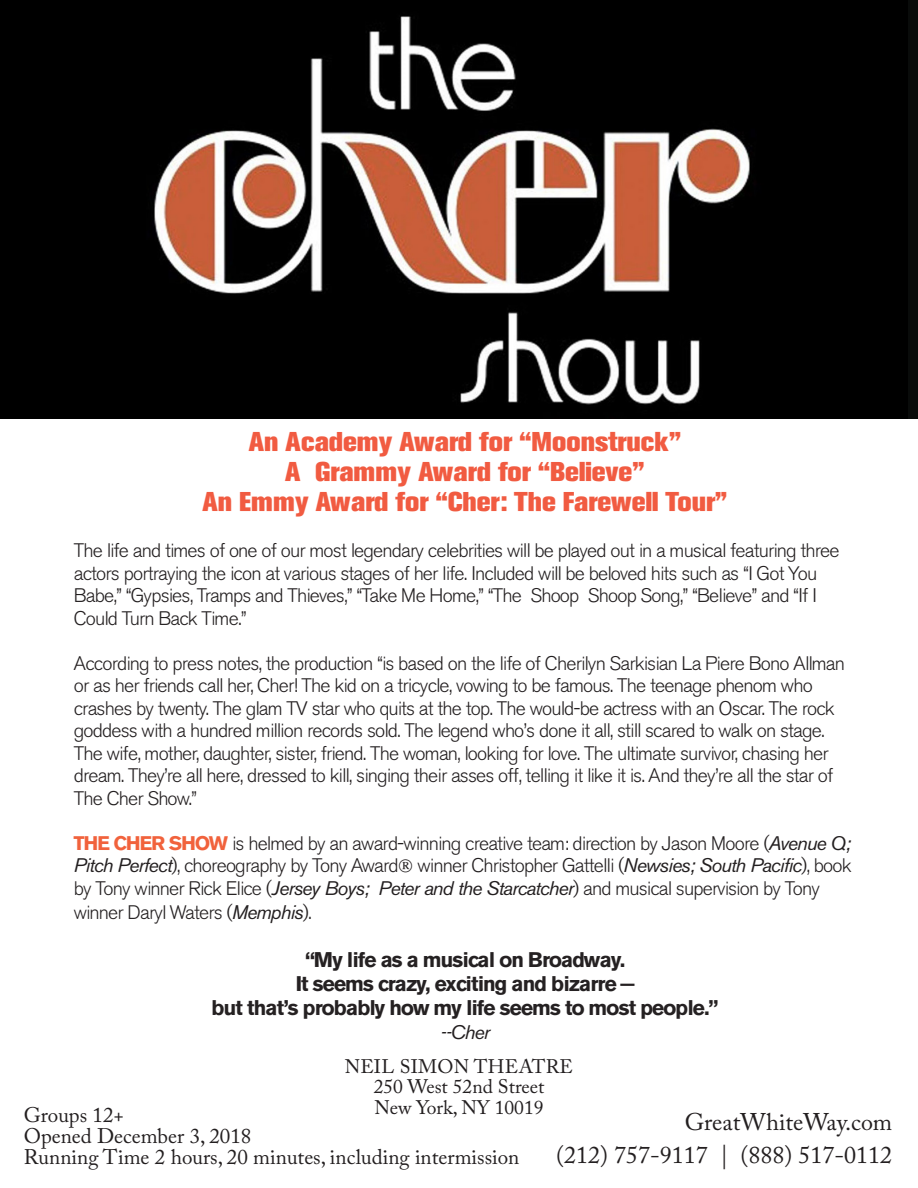
<style>
.page{position:relative;width:918px;height:1188px;background:#fff}
.page>*{position:absolute;margin:0;border:0;box-sizing:border-box;transform-origin:0 0}
.t1{font:700 27px "Akzelerat Xtra";letter-spacing:-.025em;color:#f15b41}
.t2{font:24px "Adobe Caslon Pro";color:#231f20}
.t3{font:700 21px "Akzelerat";letter-spacing:-.025em;color:#252122}
.t4{font:21px "Adobe Caslon Pro";color:#231f20}
.t5{font:300 19.5px/22.5px "Akzelerat";letter-spacing:-.025em;color:#231f20}
.t6{font:19.5px "Adobe Caslon Pro";color:#231f20}
.t7{font:italic 19.5px "Akzelerat";color:#231f20}
.s1{font-weight:700;color:#f1623c}
.s2{font-weight:400;font-style:italic}
</style>
<div class="page">
<img style="left:0;top:0;width:907px;height:419px">
<p class="t1" style="left:249px;top:426px;width:435px">An Academy Award for “Moonstruck”</p>
<p class="t1" style="left:285px;top:456px;width:361px">A Grammy Award for “Believe”</p>
<p class="t1" style="left:202px;top:486px;width:527px">An Emmy Award for “Cher: The Farewell Tour”</p>
<p class="t5" style="left:74px;top:540px;width:767px">The life and times of one of our most legendary celebrities will be played out in a musical featuring three actors portraying the icon at various stages of her life. Included will be beloved hits such as “I Got You Babe,” “Gypsies, Tramps and Thieves,” “Take Me Home,” “The Shoop Shoop Song,” “Believe” and “If I Could Turn Back Time.”</p>
<p class="t5" style="left:74px;top:652px;width:772px">According to press notes, the production “is based on the life of Cherilyn Sarkisian La Piere Bono Allman or as her friends call her, Cher! The kid on a tricycle, vowing to be famous. The teenage phenom who crashes by twenty. The glam TV star who quits at the top. The would-be actress with an Oscar. The rock goddess with a hundred million records sold. The legend who’s done it all, still scared to walk on stage.<br>The wife, mother, daughter, sister, friend. The woman, looking for love. The ultimate survivor, chasing her dream. They’re all here, dressed to kill, singing their asses off, telling it like it is. And they’re all the star of The Cher Show.”</p>
<p class="t5" style="left:74px;top:832px;width:779px;line-height:23px"><span class="s1">THE CHER SHOW</span> is helmed by an award-winning creative team: direction by Jason Moore (<span class="s2">Avenue Q; Pitch Perfect</span>), choreography by Tony Award® winner Christopher Gattelli (<span class="s2">Newsies; South Pacific</span>), book by Tony winner Rick Elice (<span class="s2">Jersey Boys; Peter and the Starcatcher</span>) and musical supervision by Tony winner Daryl Waters (<span class="s2">Memphis</span>).</p>
<p class="t3" style="left:305px;top:947px;width:321px">“My life as a musical on Broadway.</p>
<p class="t3" style="left:296px;top:971px;width:341px">It seems crazy, exciting and bizarre —</p>
<p class="t3" style="left:212px;top:995px;width:508px">but that’s probably how my life seems to most people.”</p>
<p class="t7" style="left:440px;top:1021px;width:51px">--Cher</p>
<p class="t6" style="left:345px;top:1055px;width:230px">NEIL SIMON THEATRE</p>
<p class="t6" style="left:374px;top:1075px;width:172px">250 West 52nd Street</p>
<p class="t6" style="left:374px;top:1096px;width:171px">New York, NY 10019</p>
<p class="t4" style="left:24px;top:1102px;width:102px">Groups 12+</p>
<p class="t4" style="left:24px;top:1123px;width:229px">Opened December 3, 2018</p>
<p class="t4" style="left:24px;top:1144px;width:497px">Running Time 2 hours, 20 minutes, including intermission</p>
<p class="t2" style="left:685px;top:1108px;width:209px">GreatWhiteWay.com</p>
<p class="t2" style="left:556px;top:1141px;width:338px">(212) 757-9117 | (888) 517-0112</p>
</div>
